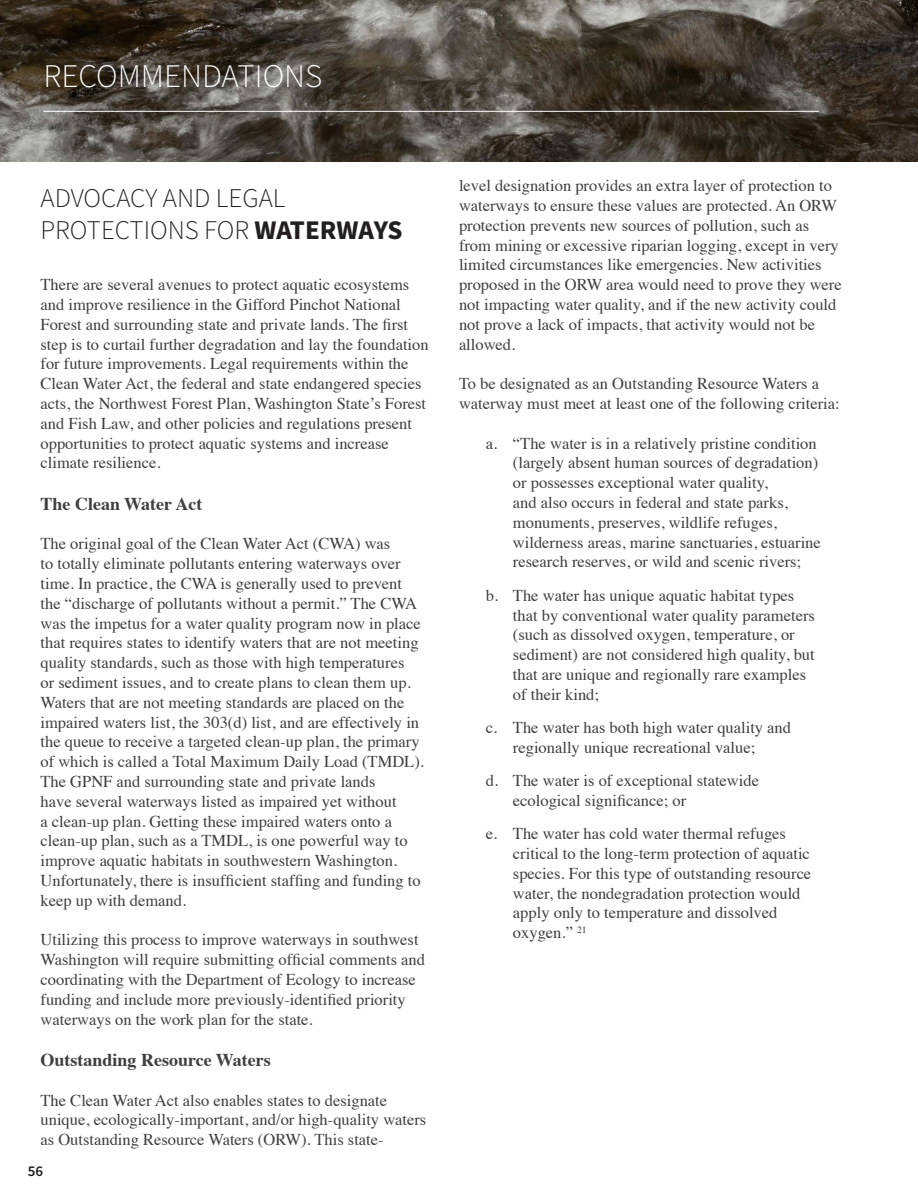
<style>
.page{position:relative;width:918px;height:1188px;background:#fff}
.page>*{position:absolute;margin:0;border:0;box-sizing:border-box;transform-origin:0 0}
.t1{font:300 33px "Source Sans Pro";color:#fff}
.t2{font:300 27px/32.4px "Source Sans Pro";color:#231f20}
.t3{font:700 18px "Times";color:#3e3e3f}
.t4{font:16.5px/19.8px "Times";color:#3e3e3f}
.t5{font:600 15px "Source Sans Pro";color:#231f20}
.s1{font-weight:700}
</style>
<div class="page">
<svg style="left:0;top:0;width:918px;height:162px;background:#4b463d"></svg>
<hr style="left:44px;top:111px;width:775px;height:1px;background:#fff">
<h1 class="t1" style="left:44px;top:54px;width:280px">RECOMMENDATIONS</h1>
<h2 class="t2" style="left:40px;top:182px;width:364px">ADVOCACY AND LEGAL<br>PROTECTIONS FOR <span class="s1">WATERWAYS</span></h2>
<p class="t4" style="left:459px;top:174px;width:384px">level designation provides an extra layer of protection to waterways to ensure these values are protected. An ORW protection prevents new sources of pollution, such as from mining or excessive riparian logging, except in very limited circumstances like emergencies. New activities proposed in the ORW area would need to prove they were not impacting water quality, and if the new activity could not prove a lack of impacts, that activity would not be allowed.</p>
<p class="t4" style="left:459px;top:372px;width:382px">To be designated as an Outstanding Resource Waters a waterway must meet at least one of the following criteria:</p>
<p class="t4" style="left:513px;top:432px;width:309px;text-indent:-27px">a. “The water is in a relatively pristine condition (largely absent human sources of degradation) or possesses exceptional water quality,<br>and also occurs in federal and state parks, monuments, preserves, wildlife refuges, wilderness areas, marine sanctuaries, estuarine research reserves, or wild and scenic rivers;</p>
<p class="t4" style="left:513px;top:584px;width:303px;text-indent:-27px">b. The water has unique aquatic habitat types that by conventional water quality parameters (such as dissolved oxygen, temperature, or sediment) are not considered high quality, but that are unique and regionally rare examples of their kind;</p>
<p class="t4" style="left:486px;top:716px;width:307px;text-align:center">c. The water has both high water quality and regionally unique recreational value;</p>
<p class="t4" style="left:513px;top:769px;width:248px;text-indent:-27px">d. The water is of exceptional statewide ecological significance; or</p>
<p class="t4" style="left:513px;top:822px;width:300px;text-indent:-27px">e. The water has cold water thermal refuges critical to the long-term protection of aquatic species. For this type of outstanding resource water, the nondegradation protection would apply only to temperature and dissolved oxygen.” <sup>21</sup></p>
<p class="t4" style="left:41px;top:273px;width:390px">There are several avenues to protect aquatic ecosystems and improve resilience in the Gifford Pinchot National Forest and surrounding state and private lands. The first step is to curtail further degradation and lay the foundation for future improvements. Legal requirements within the Clean Water Act, the federal and state endangered species acts, the Northwest Forest Plan, Washington State’s Forest and Fish Law, and other policies and regulations present opportunities to protect aquatic systems and increase climate resilience.</p>
<p class="t3" style="left:41px;top:487px;width:163px">The Clean Water Act</p>
<p class="t4" style="left:41px;top:533px;width:385px">The original goal of the Clean Water Act (CWA) was<br>to totally eliminate pollutants entering waterways over time. In practice, the CWA is generally used to prevent the “discharge of pollutants without a permit.” The CWA was the impetus for a water quality program now in place that requires states to identify waters that are not meeting quality standards, such as those with high temperatures<br>or sediment issues, and to create plans to clean them up.<br>Waters that are not meeting standards are placed on the impaired waters list, the 303(d) list, and are effectively in the queue to receive a targeted clean-up plan, the primary of which is called a Total Maximum Daily Load (TMDL).<br>The GPNF and surrounding state and private lands<br>have several waterways listed as impaired yet without<br>a clean-up plan. Getting these impaired waters onto a clean-up plan, such as a TMDL, is one powerful way to improve aquatic habitats in southwestern Washington.<br>Unfortunately, there is insufficient staffing and funding to keep up with demand.</p>
<p class="t4" style="left:41px;top:929px;width:386px">Utilizing this process to improve waterways in southwest Washington will require submitting official comments and coordinating with the Department of Ecology to increase funding and include more previously-identified priority waterways on the work plan for the state.</p>
<p class="t3" style="left:41px;top:1043px;width:232px">Outstanding Resource Waters</p>
<p class="t4" style="left:41px;top:1089px;width:387px">The Clean Water Act also enables states to designate unique, ecologically-important, and/or high-quality waters as Outstanding Resource Waters (ORW). This state-</p>
<p class="t5" style="left:28px;top:1161px;width:17px">56</p>
</div>
